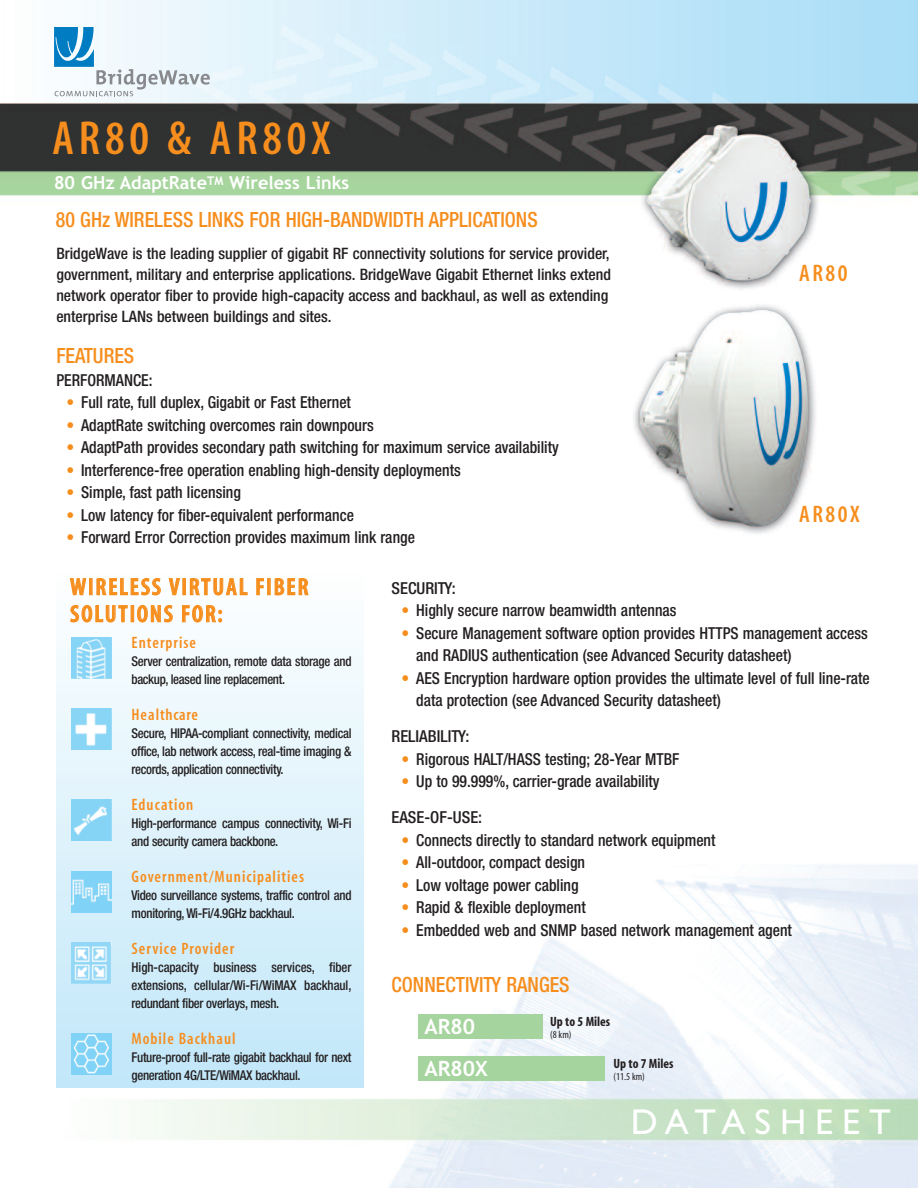
<style>
.page{position:relative;width:918px;height:1188px;background:#fff}
.page>*{position:absolute;margin:0;border:0;box-sizing:border-box;transform-origin:0 0}
.t1{font:600 condensed 48px "Myriad";letter-spacing:.1em;color:#f68e1e}
.t2{font:36px "Gill Sans Std";letter-spacing:.25em;color:#fff}
.t3{font:600 condensed 24px/27px "Myriad";letter-spacing:.085em;color:#f68e1e}
.t4{font:500 condensed 21px "Helvetica Neue LTCE";color:#f68e1e;scale:.95 1}
.t5{font:700 21px "Trebuchet MS";color:#fff}
.t6{font:700 18px "Trebuchet MS";color:#fff}
.t7{font:500 condensed 16.5px/22.5px "Helvetica Neue LTCE";color:#231f20;scale:.95 1}
.t8{font:600 condensed 16.5px "Myriad";letter-spacing:.06em;color:#f68e1e}
.t9{font:500 condensed 16.5px "Helvetica Neue LTCE";color:#231f20}
.t10{font:500 condensed 15.75px/21px "Helvetica Neue LTCE";color:#231f20}
.t11{font:500 condensed 13.5px/18px "Helvetica Neue LTCE";letter-spacing:-.025em;color:#231f20;scale:.95 1}
.t12{font:700 condensed 13.5px "Myriad";color:#231f20}
.t13{font:condensed 10.5px "Myriad";color:#231f20}
.s1{color:#f68e1e}
</style>
<div class="page">
<img style="left:140px;top:865px;width:778px;height:323px">
<img style="left:0;top:0;width:918px;height:534px">
<svg style="left:55px;top:27px;width:155px;height:69px"></svg>
<div style="left:56px;top:568px;width:308px;height:520px;background:linear-gradient(to bottom,#fefffe,#c1e7f9)"></div>
<img style="left:71px;top:638px;width:41px;height:40px">
<img style="left:71px;top:800px;width:41px;height:40px">
<img style="left:71px;top:709px;width:41px;height:40px">
<img style="left:71px;top:872px;width:41px;height:40px">
<img style="left:71px;top:943px;width:41px;height:40px">
<img style="left:71px;top:1034px;width:41px;height:40px">
<div style="left:418px;top:1014px;width:125px;height:25px;background:#a6d49e"></div>
<div style="left:418px;top:1056px;width:187px;height:25px;background:#a6d49e"></div>
<h1 class="t1" style="left:52px;top:122px;width:280px">AR80 &amp; AR80X</h1>
<p class="t6" style="left:54px;top:172px;width:297px">80 GHz AdaptRate<sup>TM</sup> Wireless Links</p>
<p class="t4" style="left:56px;top:212px;width:509px">80 GHz WIRELESS LINKS FOR HIGH-BANDWIDTH APPLICATIONS</p>
<p class="t10" style="left:56px;top:244px;width:556px">BridgeWave is the leading supplier of gigabit RF connectivity solutions for service provider, government, military and enterprise applications. BridgeWave Gigabit Ethernet links extend network operator fiber to provide high-capacity access and backhaul, as well as extending enterprise LANs between buildings and sites.</p>
<p class="t4" style="left:56px;top:348px;width:84px">FEATURES</p>
<p class="t7" style="left:56px;top:370px;width:103px">PERFORMANCE:</p>
<p class="t7" style="left:67px;top:392px;width:301px"><span class="s1">•</span> Full rate, full duplex, Gigabit or Fast Ethernet</p>
<p class="t7" style="left:67px;top:415px;width:325px"><span class="s1">•</span> AdaptRate switching overcomes rain downpours</p>
<p class="t7" style="left:67px;top:437px;width:520px"><span class="s1">•</span> AdaptPath provides secondary path switching for maximum service availability</p>
<p class="t7" style="left:67px;top:460px;width:416px"><span class="s1">•</span> Interference-free operation enabling high-density deployments</p>
<p class="t7" style="left:67px;top:482px;width:185px"><span class="s1">•</span> Simple, fast path licensing</p>
<p class="t7" style="left:67px;top:505px;width:304px"><span class="s1">•</span> Low latency for fiber-equivalent performance</p>
<p class="t7" style="left:67px;top:527px;width:368px"><span class="s1">•</span> Forward Error Correction provides maximum link range</p>
<h3 class="t3" style="left:799px;top:262px;width:50px">AR80</h3>
<h3 class="t3" style="left:799px;top:503px;width:62px">AR80X</h3>
<h3 class="t3" style="left:70px;top:575px;width:240px">WIRELESS VIRTUAL FIBER<br>SOLUTIONS FOR:</h3>
<p class="t8" style="left:132px;top:637px;width:66px">Enterprise</p>
<p class="t11" style="left:132px;top:653px;width:233px">Server centralization, remote data storage and backup, leased line replacement.</p>
<p class="t8" style="left:132px;top:709px;width:68px">Healthcare</p>
<p class="t11" style="left:132px;top:725px;width:233px;text-align:justify">Secure, HIPAA-compliant connectivity, medical office, lab network access, real-time imaging &amp; records, application connectivity.</p>
<p class="t8" style="left:132px;top:799px;width:63px">Education</p>
<p class="t11" style="left:132px;top:815px;width:233px">High-performance campus connectivity, Wi-Fi and security camera backbone.</p>
<p class="t8" style="left:132px;top:871px;width:174px">Government/Municipalities</p>
<p class="t11" style="left:132px;top:887px;width:233px">Video surveillance systems, traffic control and monitoring, Wi-Fi/4.9GHz backhaul.</p>
<p class="t8" style="left:132px;top:943px;width:104px">Service Provider</p>
<p class="t11" style="left:132px;top:959px;width:233px;text-align:justify">High-capacity business services, fiber extensions, cellular/Wi-Fi/WiMAX backhaul, redundant fiber overlays, mesh.</p>
<p class="t8" style="left:132px;top:1033px;width:105px">Mobile Backhaul</p>
<p class="t11" style="left:132px;top:1049px;width:233px">Future-proof full-rate gigabit backhaul for next generation 4G/LTE/WiMAX backhaul.</p>
<p class="t9" style="left:392px;top:582px;width:66px">SECURITY:</p>
<p class="t7" style="left:402px;top:600px;width:291px"><span class="s1">•</span> Highly secure narrow beamwidth antennas</p>
<p class="t7" style="left:416px;top:623px;width:477px;text-indent:-15px"><span class="s1">•</span> Secure Management software option provides HTTPS management access and RADIUS authentication (see Advanced Security datasheet)</p>
<p class="t7" style="left:416px;top:668px;width:479px;text-indent:-15px"><span class="s1">•</span> AES Encryption hardware option provides the ultimate level of full line-rate data protection (see Advanced Security datasheet)</p>
<p class="t9" style="left:392px;top:730px;width:79px">RELIABILITY:</p>
<p class="t7" style="left:402px;top:749px;width:294px"><span class="s1">•</span> Rigorous HALT/HASS testing; 28-Year MTBF</p>
<p class="t7" style="left:392px;top:765px;width:284px;line-height:36px;text-indent:10px"><span class="s1">•</span> Up to 99.999%, carrier-grade availability<br>EASE-OF-USE:</p>
<p class="t7" style="left:402px;top:830px;width:332px"><span class="s1">•</span> Connects directly to standard network equipment</p>
<p class="t7" style="left:402px;top:852px;width:195px"><span class="s1">•</span> All-outdoor, compact design</p>
<p class="t7" style="left:402px;top:875px;width:188px"><span class="s1">•</span> Low voltage power cabling</p>
<p class="t7" style="left:402px;top:897px;width:195px"><span class="s1">•</span> Rapid &amp; flexible deployment</p>
<p class="t7" style="left:402px;top:920px;width:412px"><span class="s1">•</span> Embedded web and SNMP based network management agent</p>
<p class="t4" style="left:392px;top:977px;width:189px">CONNECTIVITY RANGES</p>
<p class="t5" style="left:424px;top:1014px;width:52px">AR80</p>
<p class="t5" style="left:424px;top:1056px;width:65px">AR80X</p>
<p class="t12" style="left:550px;top:1017px;width:62px">Up to 5 Miles</p>
<p class="t13" style="left:550px;top:1031px;width:23px">(8 km)</p>
<p class="t12" style="left:613px;top:1059px;width:62px">Up to 7 Miles</p>
<p class="t13" style="left:613px;top:1073px;width:33px">(11.5 km)</p>
<h2 class="t2" style="left:631px;top:1109px;width:262px">DATASHEET</h2>
</div>
